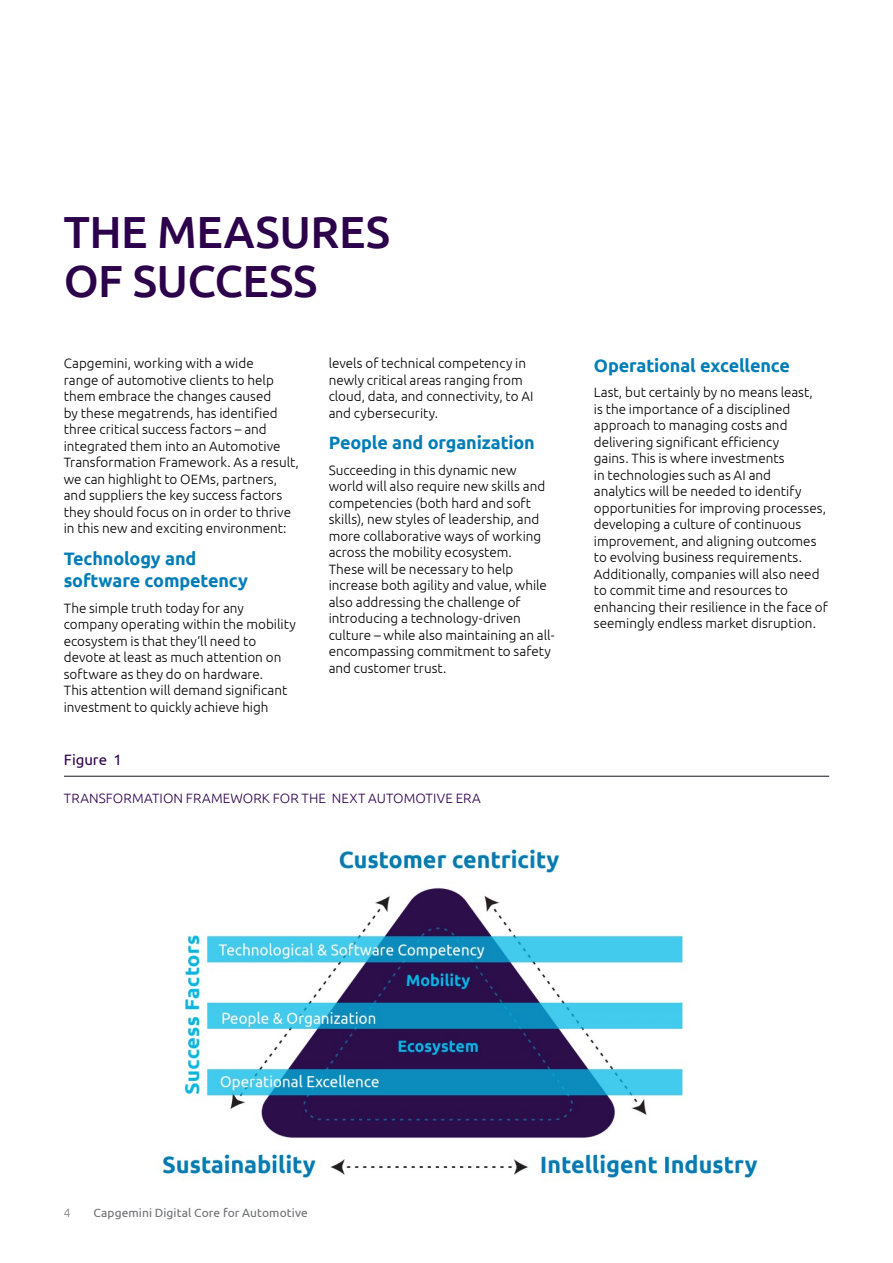
<style>
.page{position:relative;width:893px;height:1263px;background:#fff}
.page>*{position:absolute;margin:0;border:0;box-sizing:border-box;transform-origin:0 0}
.t1{font:500 45px/49.5px "Ubuntu";letter-spacing:-.01em;color:#2c004b}
.t2{font:700 18px/22.5px "Ubuntu";letter-spacing:-.01em;color:#007db7}
.t3{font:15px "Ubuntu";letter-spacing:-.005em;color:#2c004b}
.t4{font:300 13.5px/16.5px "Ubuntu";color:#000}
.t5{font:300 13.5px "Ubuntu";letter-spacing:.01em;color:#2c004b}
.t6{font:12px "Ubuntu";letter-spacing:.005em;color:#6d6e71}
.t7{font:300 12px "Ubuntu";color:#77787b}
</style>
<div class="page">
<img style="left:162px;top:849px;width:596px;height:330px">
<hr style="left:64px;top:776px;width:765px;height:1px;background:#151625">
<h1 class="t1" style="left:64px;top:205px;width:328px">THE MEASURES<br>OF SUCCESS</h1>
<p class="t4" style="left:64px;top:355px;width:236px">Capgemini, working with a wide<br>range of automotive clients to help them embrace the changes caused<br>by these megatrends, has identified three critical success factors – and integrated them into an Automotive Transformation Framework. As a result, we can highlight to OEMs, partners, and suppliers the key success factors they should focus on in order to thrive in this new and exciting environment:</p>
<h2 class="t2" style="left:64px;top:547px;width:186px">Technology and software competency</h2>
<p class="t4" style="left:64px;top:599px;width:233px">The simple truth today for any company operating within the mobility ecosystem is that they’ll need to devote at least as much attention on software as they do on hardware.<br>This attention will demand significant investment to quickly achieve high</p>
<p class="t4" style="left:329px;top:355px;width:206px">levels of technical competency in newly critical areas ranging from cloud, data, and connectivity, to AI and cybersecurity.</p>
<h2 class="t2" style="left:329px;top:431px;width:208px">People and organization</h2>
<p class="t4" style="left:329px;top:461px;width:227px">Succeeding in this dynamic new world will also require new skills and competencies (both hard and soft skills), new styles of leadership, and more collaborative ways of working across the mobility ecosystem.<br>These will be necessary to help increase both agility and value, while also addressing the challenge of introducing a technology-driven culture – while also maintaining an all&shy;encompassing commitment to safety and customer trust.</p>
<p class="t3" style="left:64px;top:750px;width:60px">Figure 1</p>
<p class="t5" style="left:64px;top:790px;width:419px">TRANSFORMATION FRAMEWORK FOR THE NEXT AUTOMOTIVE ERA</p>
<h2 class="t2" style="left:594px;top:354px;width:198px">Operational excellence</h2>
<p class="t4" style="left:594px;top:384px;width:235px">Last, but certainly by no means least,<br>is the importance of a disciplined approach to managing costs and delivering significant efficiency<br>gains. This is where investments<br>in technologies such as AI and<br>analytics will be needed to identify opportunities for improving processes, developing a culture of continuous improvement, and aligning outcomes to evolving business requirements.<br>Additionally, companies will also need to commit time and resources to enhancing their resilience in the face of seemingly endless market disruption.</p>
<p class="t7" style="left:64px;top:1205px;width:8px">4</p>
<p class="t6" style="left:94px;top:1205px;width:216px">Capgemini Digital Core for Automotive</p>
</div>
